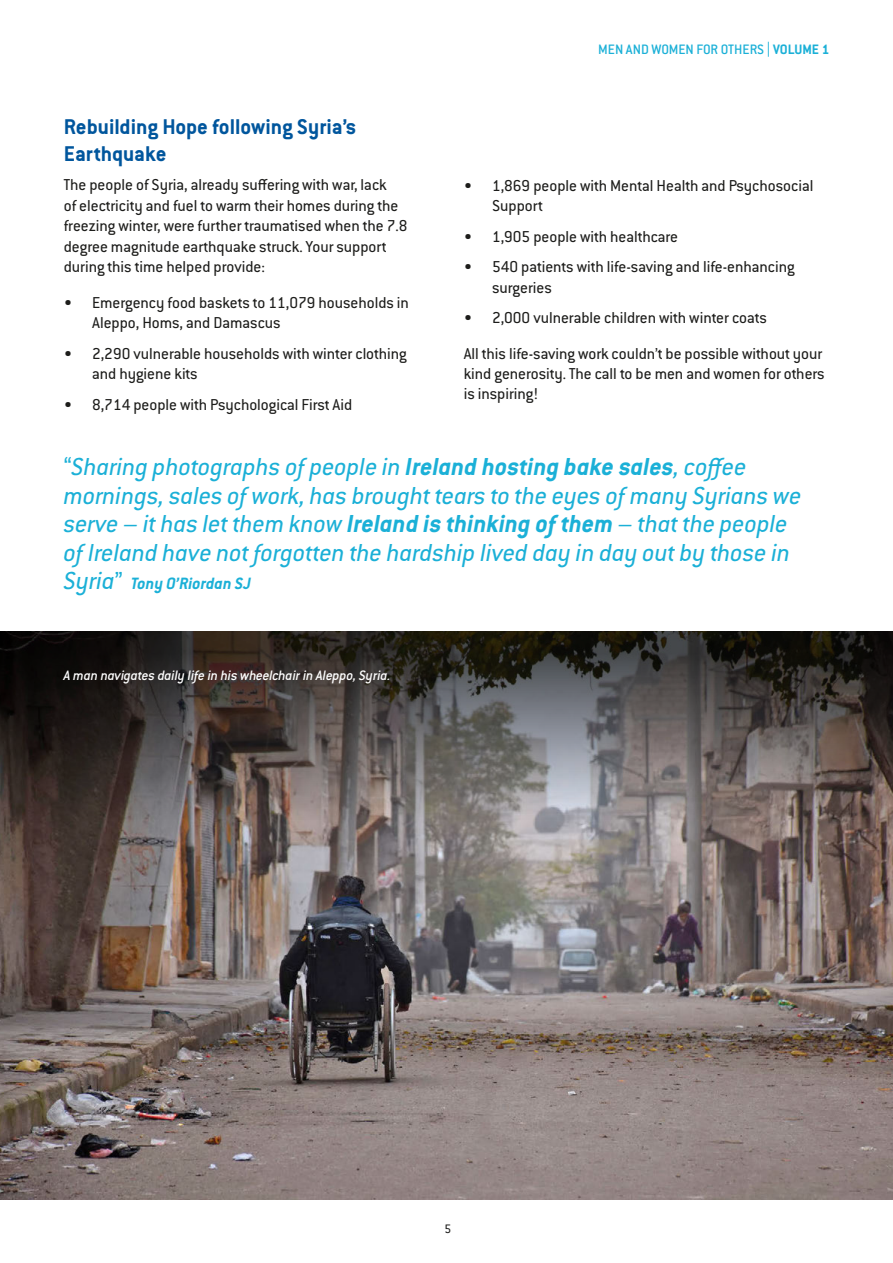
<style>
.page{position:relative;width:893px;height:1263px;background:#fff}
.page>*{position:absolute;margin:0;border:0;box-sizing:border-box;transform-origin:0 0}
.t1{font:italic 27px/28.5px "Conduit ITC Std";color:#1bb0d7}
.t2{font:700 23.4px/27px "Conduit ITC Std";color:#00569d}
.t3{font:italic 700 18px "Conduit ITC Std";color:#1bb0d7}
.t4{font:17.4px/20.5px "Conduit ITC Std";color:#1d1d1b}
.t5{font:italic 500 15px "Conduit ITC Std";letter-spacing:-.01em;color:#fff}
.t6{font:500 15px "Conduit ITC Std";color:#1bb0d7}
.t7{font:13.5px "Conduit ITC Std";color:#1d1d1b}
.s1{font-weight:700}
.s2{font-style:normal}
.s3{font-weight:400;font-size:27px}
.s4{font-weight:400;font-style:normal;font-size:27px}
</style>
<div class="page">
<img style="left:0;top:826px;width:893px;height:373px">
<svg style="left:0;top:631px;width:893px;height:195px;background:#4f4947"></svg>
<h2 class="t2" style="left:64px;top:112px;width:294px">Rebuilding Hope following Syria’s<br>Earthquake</h2>
<p class="t4" style="left:64px;top:174px;width:345px">The people of Syria, already suffering with war, lack<br>of electricity and fuel to warm their homes during the freezing winter, were further traumatised when the 7.8 degree magnitude earthquake struck. Your support during this time helped provide:</p>
<p class="t4" style="left:92px;top:291px;width:318px;text-indent:-28px">• Emergency food baskets to 11,079 households in<br>Aleppo, Homs, and Damascus</p>
<p class="t4" style="left:92px;top:342px;width:316px;text-indent:-28px">• 2,290 vulnerable households with winter clothing and hygiene kits</p>
<p class="t4" style="left:64px;top:393px;width:290px">• 8,714 people with Psychological First Aid</p>
<p class="t6" style="left:598px;top:40px;width:233px">MEN AND WOMEN FOR OTHERS | <span class="s1">VOLUME 1</span></p>
<p class="t4" style="left:492px;top:174px;width:323px;text-indent:-28px">• 1,869 people with Mental Health and Psychosocial<br>Support</p>
<p class="t4" style="left:464px;top:225px;width:216px">• 1,905 people with healthcare</p>
<p class="t4" style="left:492px;top:256px;width:304px;text-indent:-28px">• 540 patients with life-saving and life-enhancing surgeries</p>
<p class="t4" style="left:464px;top:300px;width:360px;line-height:35.4px">• 2,000 vulnerable children with winter coats<br>All this life-saving work couldn’t be possible without your</p>
<p class="t4" style="left:464px;top:363px;width:363px">kind generosity. The call to be men and women for others is inspiring!</p>
<p class="t1" style="left:64px;top:452px;width:739px"><span class="s2">“</span>Sharing photographs of people in <span class="s1">Ireland hosting bake sales</span>, coffee mornings, sales of work, has brought tears to the eyes of many Syrians we serve – it has let them know <span class="s1">Ireland is thinking of them</span> – that the people of Ireland have not forgotten the hardship lived day in day out by those in</p>
<p class="t3" style="left:64px;top:573px;width:189px"><span class="s3">Syria</span><span class="s4">”</span> Tony O’Riordan SJ</p>
<p class="t5" style="left:64px;top:666px;width:328px">A man navigates daily life in his wheelchair in Aleppo, Syria.</p>
<p class="t7" style="left:444px;top:1221px;width:8px">5</p>
</div>
